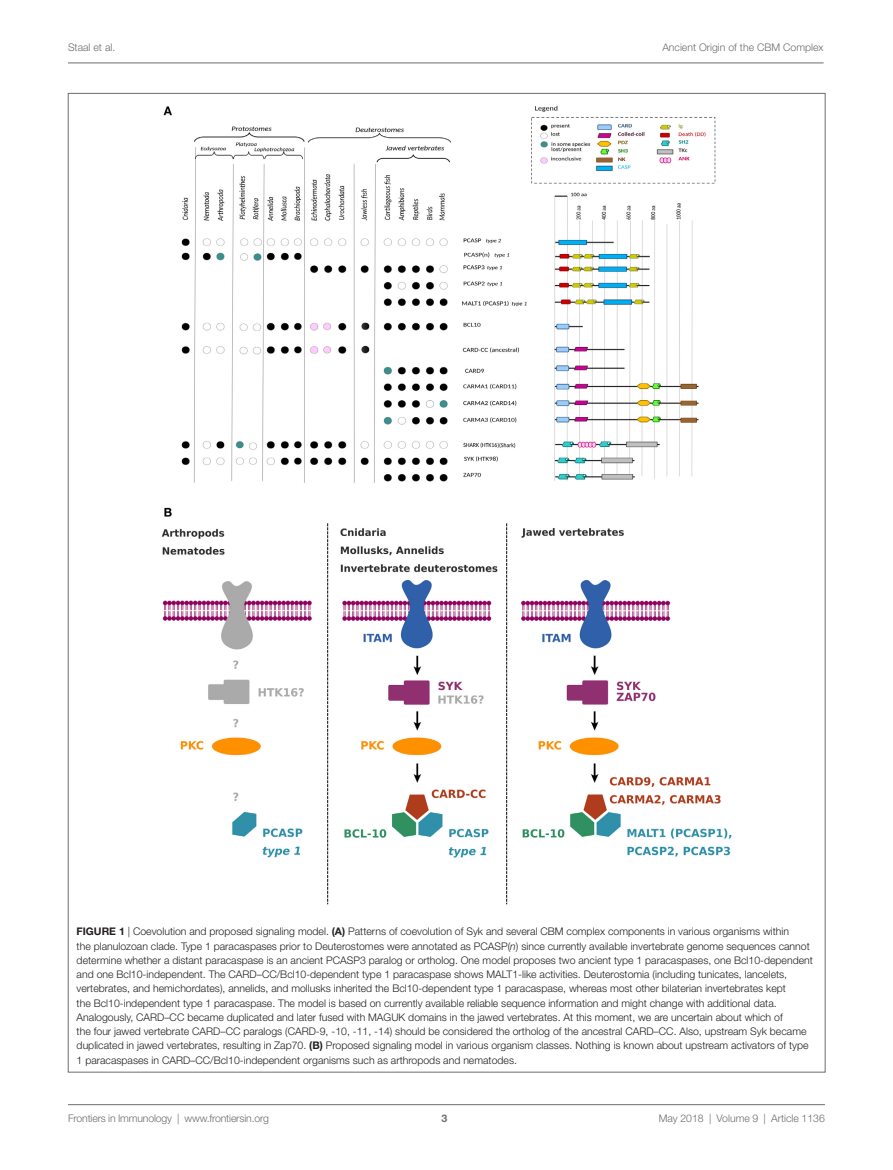
<style>
.page{position:relative;width:893px;height:1170px;background:#fff}
.page>*{position:absolute;margin:0;border:0;box-sizing:border-box;transform-origin:0 0}
.t1{font:300 10.5px/14.2px "Helvetica Neue LT Std";color:#231f20}
.t2{font:300 10.5px "Helvetica Neue LT Std";color:#6c6d70}
.t3{font:700 10.5px "Helvetica Neue LT Std";color:#6c6d70}
.s1{font-weight:700}
.s2{font-style:italic}
</style>
<div class="page">
<img style="left:161px;top:105px;width:571px;height:800px">
<hr style="left:68px;top:1104px;width:757px;height:1px;background:#6c6d70">
<hr style="left:68px;top:63px;width:756px;height:1px;background:#6c6d70">
<p class="t2" style="left:68px;top:41px;width:49px">Staal et al.</p>
<p class="t2" style="left:662px;top:41px;width:163px">Ancient Origin of the CBM Complex</p>
<p class="t1" style="left:77px;top:924px;width:738px"><span class="s1">FIG URE 1</span> | Coevolution and proposed signaling model. <span class="s1">(A)</span> Patterns of coevolution of Syk and several CBM complex components in various organisms within<br>the planulozoan clade. Type 1 paracaspases prior to Deuterostomes were annotated as PCASP(<span class="s2">n</span>) since currently available invertebrate genome sequences cannot determine whether a distant paracaspase is an ancient PCASP3 paralog or ortholog. One model proposes two ancient type 1 paracaspases, one Bcl10-dependent and one Bcl10-independent. The CARD–CC/Bcl10-dependent type 1 paracaspase shows MALT1-like activities. Deuterostomia (including tunicates, lancelets, vertebrates, and hemichordates), annelids, and mollusks inherited the Bcl10-dependent type 1 paracaspase, whereas most other bilaterian invertebrates kept<br>the Bcl10-independent type 1 paracaspase. The model is based on currently available reliable sequence information and might change with additional data.<br>Analogously, CARD–CC became duplicated and later fused with MAGUK domains in the jawed vertebrates. At this moment, we are uncertain about which of<br>the four jawed vertebrate CARD–CC paralogs (CARD-9, -10, -11, -14) should be considered the ortholog of the ancestral CARD–CC. Also, upstream Syk became duplicated in jawed vertebrates, resulting in Zap70. <span class="s1">(B)</span> Proposed signaling model in various organism classes. Nothing is known about upstream activators of type 1 paracaspases in CARD–CC/Bcl10-independent organisms such as arthropods and nematodes.</p>
<p class="t2" style="left:68px;top:1111px;width:203px">Frontiers in Immunology | www.frontiersin.org</p>
<p class="t2" style="left:659px;top:1111px;width:168px">May 2018 | Volume 9 | Article 1136</p>
<p class="t3" style="left:441px;top:1111px;width:7px">3</p>
</div>
